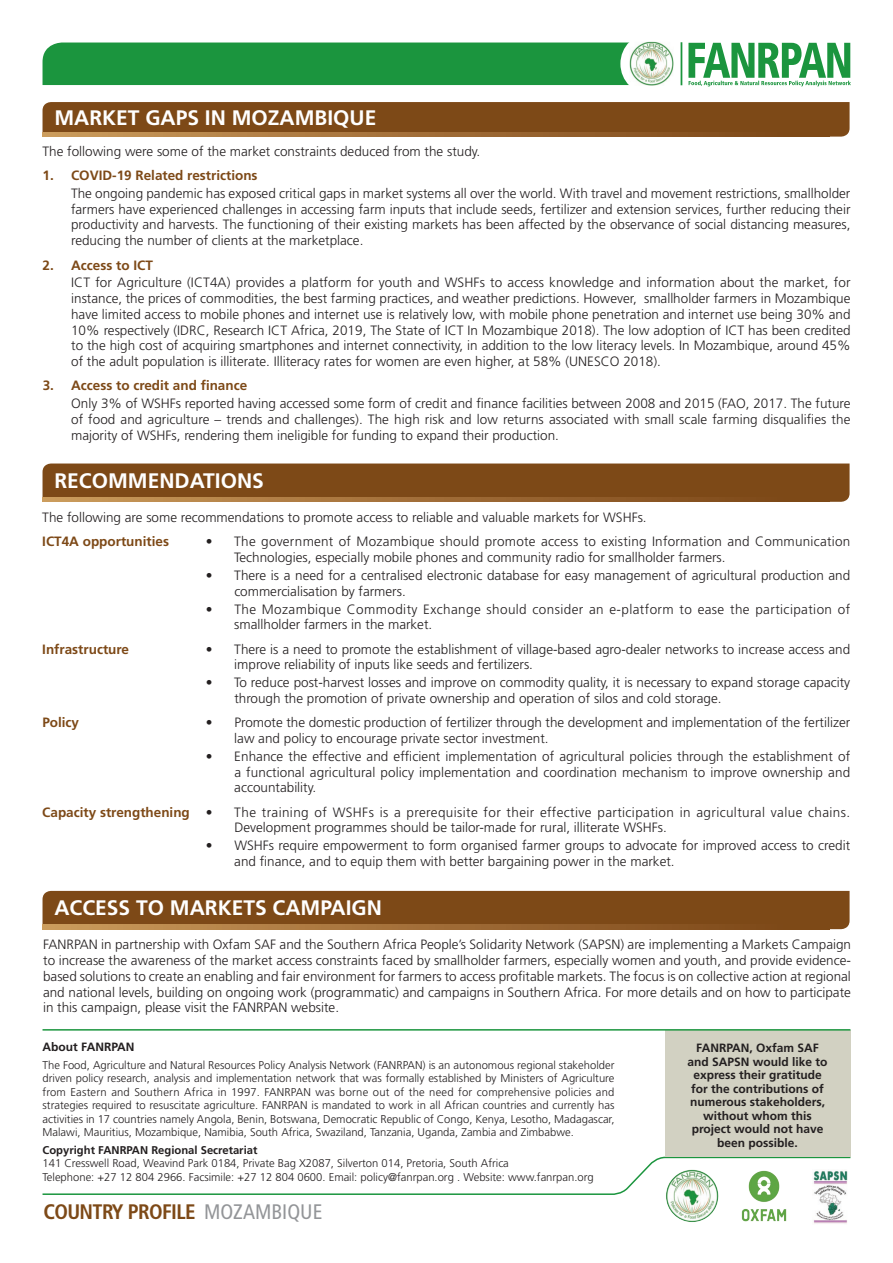
<style>
.page{position:relative;width:893px;height:1263px;background:#fff}
.page>*{position:absolute;margin:0;border:0;box-sizing:border-box;transform-origin:0 0}
.t1{font:700 21px "Frutiger";color:#fff}
.t2{font:700 condensed 21px "Frutiger";letter-spacing:-.03em;color:#7d4917}
.t3{font:300 13.5px/15.8px "Frutiger";color:#231f20;text-align:justify}
.t4{font:300 13.5px/15.8px "Frutiger";letter-spacing:.03em;color:#231f20}
.t5{font:300 13.5px/15.8px "Frutiger";letter-spacing:.02em;color:#231f20}
.t6{font:700 13.5px "Frutiger";color:#7d4917}
.t7{font:700 12px/13.5px "Frutiger";color:#231f20;text-align:center}
.t8{font:300 11.25px/13.5px "Frutiger";color:#231f20;text-align:justify}
.t9{font:700 11.25px "Frutiger";color:#231f20}
.s1{font-weight:300;color:#231f20}
.s2{font-weight:400;color:#939598}
</style>
<div class="page">
<div style="left:43px;top:43px;width:586px;height:42px;background:#1b953e"></div>
<svg style="left:688px;top:43px;width:163px;height:43px"></svg>
<div style="left:622px;top:34px;width:59px;height:59px;background:#fff;border-radius:50%"></div>
<img style="left:629px;top:42px;width:44px;height:44px">
<div style="left:620px;top:33px;width:62px;height:62px;border:3px solid #fff;border-radius:50%"></div>
<hr style="left:681px;top:42px;width:1px;height:43px;background:#1b953e">
<div style="left:43px;top:891px;width:807px;height:38px;background:#7d4917"></div>
<svg style="left:43px;top:925px;width:786px;height:4px"></svg>
<div style="left:43px;top:463px;width:807px;height:39px;background:#7d4917"></div>
<svg style="left:43px;top:497px;width:786px;height:5px"></svg>
<img style="left:666px;top:1169px;width:52px;height:53px;border-radius:26px">
<svg style="left:42px;top:1156px;width:809px;height:40px"></svg>
<img style="left:813px;top:1169px;width:36px;height:55px">
<img style="left:740px;top:1169px;width:48px;height:53px">
<div style="left:665px;top:1030px;width:185px;height:127px;background:#d2d1c2"></div>
<hr style="left:43px;top:1029px;width:807px;height:1px;background:#1b953e">
<div style="left:43px;top:102px;width:807px;height:35px;background:#7d4917"></div>
<svg style="left:43px;top:133px;width:786px;height:4px"></svg>
<h1 class="t1" style="left:54px;top:106px;width:106px">Market Gap</h1>
<h1 class="t1" style="left:187px;top:106px;width:191px">s in Mozam bique</h1>
<p class="t3" style="left:43px;top:143px;width:439px">The following were some of the market constraints deduced from the study.</p>
<p class="t6" style="left:43px;top:167px;width:25px">1. CO</p>
<p class="t6" style="left:90px;top:167px;width:169px">VID-19 Related restrictions</p>
<p class="t3" style="left:71px;top:185px;width:781px">The ongoing pandemic has exposed critical gaps in market systems all over the world. With travel and movement restrictions, smallholder farmers have experienced challenges in accessing farm inputs that include seeds, fertilizer and extension services, further reducing their productivity and harvests. The functioning of their existing markets has been affected by the observance of social distancing measures, reducing the number of clients at the marketplace.</p>
<p class="t6" style="left:43px;top:257px;width:103px">2. Access to ICT</p>
<p class="t3" style="left:71px;top:275px;width:781px">ICT for Agriculture (ICT4A) provides a platform for youth and WSHFs to access knowledge and information about the market, for instance, the prices of commodities, the best farming practices, and weather predictions. However, smallholder farmers in Mozambique have limited access to mobile phones and internet use is relatively low, with mobile phone penetration and internet use being 30% and 10% respectively (IDRC, Research ICT Africa, 2019, The State of ICT In Mozambique 2018). The low adoption of ICT has been credited to the high cost of acquiring smartphones and internet connectivity, in addition to the low literacy levels. In Mozambique, around 45% of the adult population is illiterate. Illiteracy rates for women are even higher, at 58% (UNESCO 2018).</p>
<p class="t6" style="left:43px;top:378px;width:206px">3. Access to credit and finance</p>
<p class="t3" style="left:71px;top:396px;width:781px">Only 3% of WSHFs reported having accessed some form of credit and finance facilities between 2008 and 2015 (FAO, 2017. The future of food and agriculture – trends and challenges). The high risk and low returns associated with small scale farming disqualifies the majority of WSHFs, rendering them ineligible for funding to expand their production.</p>
<h1 class="t1" style="left:54px;top:468px;width:211px">Recomm endations</h1>
<p class="t3" style="left:42px;top:509px;width:606px">The following are some recommendations to promote access to reliable and valuable markets for WSHFs.</p>
<p class="t6" style="left:42px;top:534px;width:128px">ICT4A opportunities</p>
<p class="t5" style="left:234px;top:534px;width:617px;text-indent:-28px">• The government of Mozambique should promote access to existing Information and Communication<br>Technologies, especially mobile phones and community radio for smallholder farmers.</p>
<p class="t3" style="left:234px;top:567px;width:617px;text-indent:-29px">• There is a need for a centralised electronic database for easy management of agricultural production and commercialisation by farmers.</p>
<p class="t4" style="left:234px;top:601px;width:617px;text-indent:-28px">• The Mozambique Commodity Exchange should consider an e-platform to ease the participation of smallholder farmers in the market.</p>
<p class="t6" style="left:42px;top:641px;width:88px">Infrastructure</p>
<p class="t3" style="left:234px;top:641px;width:617px;text-indent:-28px">• There is a need to promote the establishment of village-based agro-dealer networks to increase access and improve reliability of inputs like seeds and fertilizers.</p>
<p class="t3" style="left:234px;top:674px;width:617px;text-indent:-29px">• To reduce post-harvest losses and improve on commodity quality, it is necessary to expand storage capacity through the promotion of private ownership and operation of silos and cold storage.</p>
<p class="t6" style="left:42px;top:714px;width:38px">Policy</p>
<p class="t3" style="left:234px;top:715px;width:617px;text-indent:-28px">• Promote the domestic production of fertilizer through the development and implementation of the fertilizer law and policy to encourage private sector investment.</p>
<p class="t3" style="left:234px;top:748px;width:617px;text-indent:-28px">• Enhance the effective and efficient implementation of agricultural policies through the establishment of a functional agricultural policy implementation and coordination mechanism to improve ownership and accountability.</p>
<p class="t6" style="left:42px;top:804px;width:172px">Capacity strengthening <span class="s1">•</span></p>
<p class="t4" style="left:234px;top:804px;width:617px">The training of WSHFs is a prerequisite for their effective participation in agricultural value chains.<br>Development programmes should be tailor-made for rural, illiterate WSHFs.</p>
<p class="t3" style="left:234px;top:838px;width:617px;text-indent:-28px">• WSHFs require empowerment to form organised farmer groups to advocate for improved access to credit and finance, and to equip them with better bargaining power in the market.</p>
<h1 class="t1" style="left:54px;top:895px;width:232px">Access to Markets Campai</h1>
<h1 class="t1" style="left:352px;top:895px;width:32px">gn</h1>
<p class="t3" style="left:43px;top:937px;width:810px">FANRPAN in partnership with Oxfam SAF and the Southern Africa People’s Solidarity Network (SAPSN) are implementing a Markets Campaign to increase the awareness of the market access constraints faced by smallholder farmers, especially women and youth, and provide evidence&shy;based solutions to create an enabling and fair environment for farmers to access profitable markets. The focus is on collective action at regional and national levels, building on ongoing work (programmatic) and campaigns in Southern Africa. For more details and on how to participate in this campaign, please visit the FANRPAN website.</p>
<p class="t7" style="left:43px;top:1040px;width:92px">About FANRPAN</p>
<p class="t8" style="left:43px;top:1058px;width:573px">The Food, Agriculture and Natural Resources Policy Analysis Network (FANRPAN) is an autonomous regional stakeholder driven policy research, analysis and implementation network that was formally established by Ministers of Agriculture from Eastern and Southern Africa in 1997. FANRPAN was borne out of the need for comprehensive policies and strategies required to resuscitate agriculture. FANRPAN is mandated to work in all African countries and currently has activities in 17 countries namely Angola, Benin, Botswana, Democratic Republic of Congo, Kenya, Lesotho, Madagascar, Malawi, Mauritius, Mozambique, Namibia, South Africa, Swaziland, Tanzania, Uganda, Zambia and Zimbabwe.</p>
<p class="t9" style="left:43px;top:1143px;width:216px">Copyright FANRPAN Regional Secretariat</p>
<p class="t8" style="left:43px;top:1156px;width:553px">141 Cresswell Road, Weavind Park 0184, Private Bag X2087, Silverton 014, Pretoria, South Africa<br>Telephone: +27 12 804 2966. Facsimile: +27 12 804 0600. Email: policy@fanrpan.org . Website: www.fanrpan.org</p>
<h1 class="t2" style="left:43px;top:1199px;width:280px">COUNTRY PROFILE <span class="s2">MOZAM BIQUE</span></h1>
<p class="t7" style="left:687px;top:1041px;width:142px">FANRPAN, Oxfam SAF and SAPSN would like to express their gratitude for the contributions of numerous stakeholders, without whom this project would not have been possible.</p>
</div>
